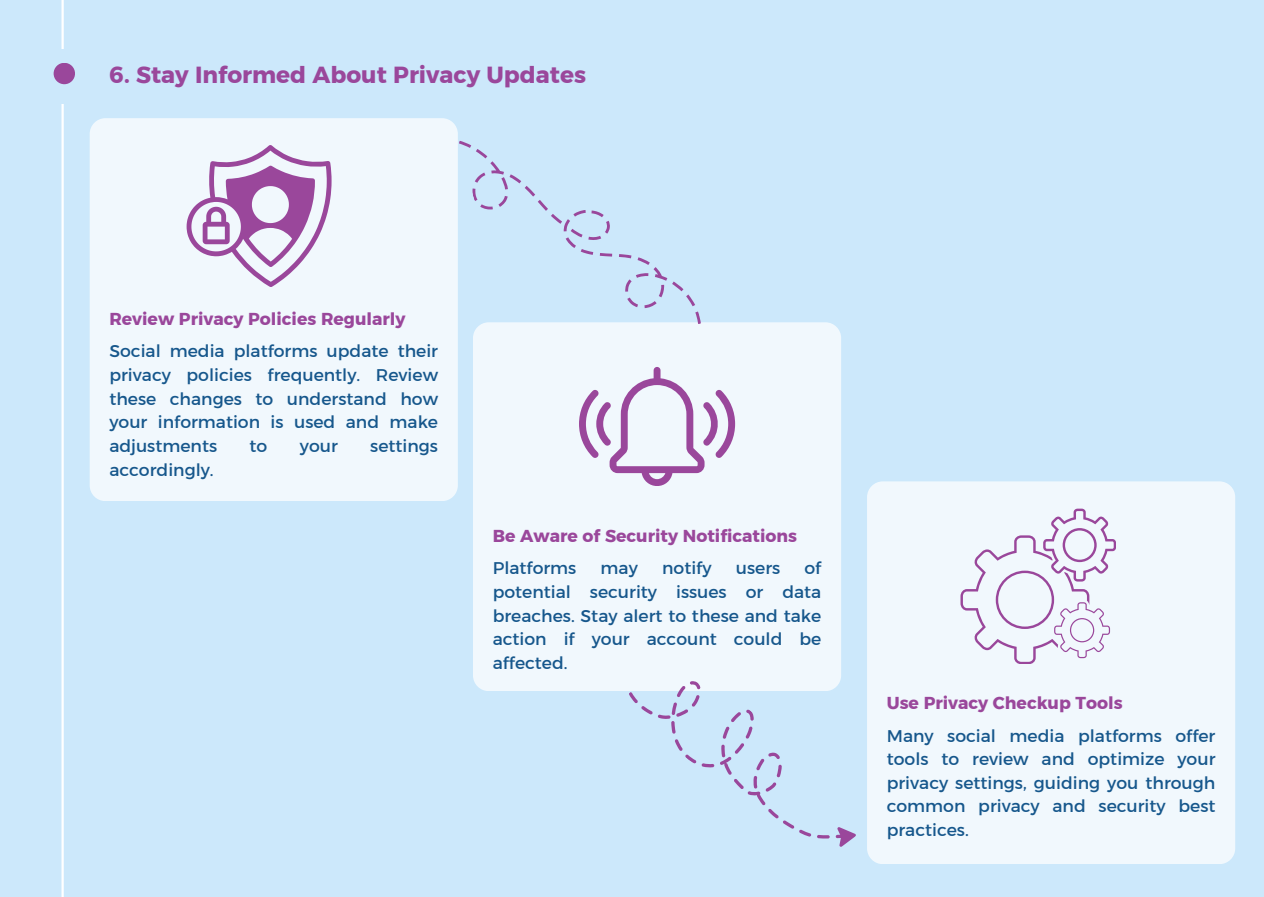
<style>
.page{position:relative;width:1264px;height:897px;background:#fff}
.page>*{position:absolute;margin:0;border:0;box-sizing:border-box;transform-origin:0 0}
.t1{font:23.25px "Kief Montaser Bold";color:#9a479b}
.t2{font:17.25px/23.7px "Kief Montaser Regular";color:#16578c;text-align:justify}
.t3{font:17.25px "Kief Montaser Bold";color:#9a479b}
</style>
<div class="page">
<div style="left:0;top:0;width:1263px;height:897px;background:#cce8fb"></div>
<svg style="left:61px;top:0;width:3px;height:897px"></svg>
<div style="left:35px;top:49px;width:51px;height:54px;background:#cce8fb"></div>
<div style="left:54px;top:63px;width:21px;height:21px;background:#9a479b;border-radius:50%"></div>
<div style="left:90px;top:118px;width:368px;height:383px;background:#f1f8fd;border-radius:16px"></div>
<div style="left:473px;top:322px;width:368px;height:368px;background:#f1f8fd;border-radius:16px"></div>
<div style="left:867px;top:481px;width:368px;height:383px;background:#f1f8fd;border-radius:16px"></div>
<svg style="left:459px;top:141px;width:242px;height:194px"></svg>
<svg style="left:619px;top:678px;width:251px;height:179px"></svg>
<svg style="left:829px;top:822px;width:27px;height:28px"></svg>
<svg style="left:187px;top:145px;width:144px;height:141px"></svg>
<svg style="left:579px;top:367px;width:156px;height:119px"></svg>
<svg style="left:960px;top:508px;width:155px;height:156px"></svg>
<p class="t1" style="left:109px;top:60px;width:478px">6. Stay Informed About Privacy Updates</p>
<h1 class="t3" style="left:109px;top:308px;width:298px">Review Privacy Policies Regularly</h1>
<p class="t2" style="left:109px;top:339px;width:330px">Social media platforms update their privacy policies frequently. Review these changes to understand how your information is used and make adjustments</p>
<p class="t2" style="left:249px;top:434px;width:19px">to</p>
<p class="t2" style="left:300px;top:434px;width:39px">your</p>
<p class="t2" style="left:370px;top:434px;width:69px">settings</p>
<p class="t2" style="left:109px;top:457px;width:106px">accordingly.</p>
<p class="t3" style="left:492px;top:525px;width:306px">Be Aware of Security Notifications</p>
<h2 class="t2" style="left:492px;top:556px;width:85px">Platforms</h2>
<h2 class="t2" style="left:600px;top:556px;width:39px">may</h2>
<h2 class="t2" style="left:662px;top:556px;width:51px">notify</h2>
<h2 class="t2" style="left:735px;top:556px;width:46px">users</h2>
<h2 class="t2" style="left:492px;top:556px;width:330px;text-indent:312px">of potential security issues or data breaches. Stay alert to these and take action if your account could be affected.</h2>
<p class="t3" style="left:886px;top:692px;width:237px">Use Privacy Checkup Tools</p>
<p class="t2" style="left:886px;top:723px;width:330px">Many social media platforms offer tools to review and optimize your privacy settings, guiding you through common privacy and security best practices.</p>
</div>
